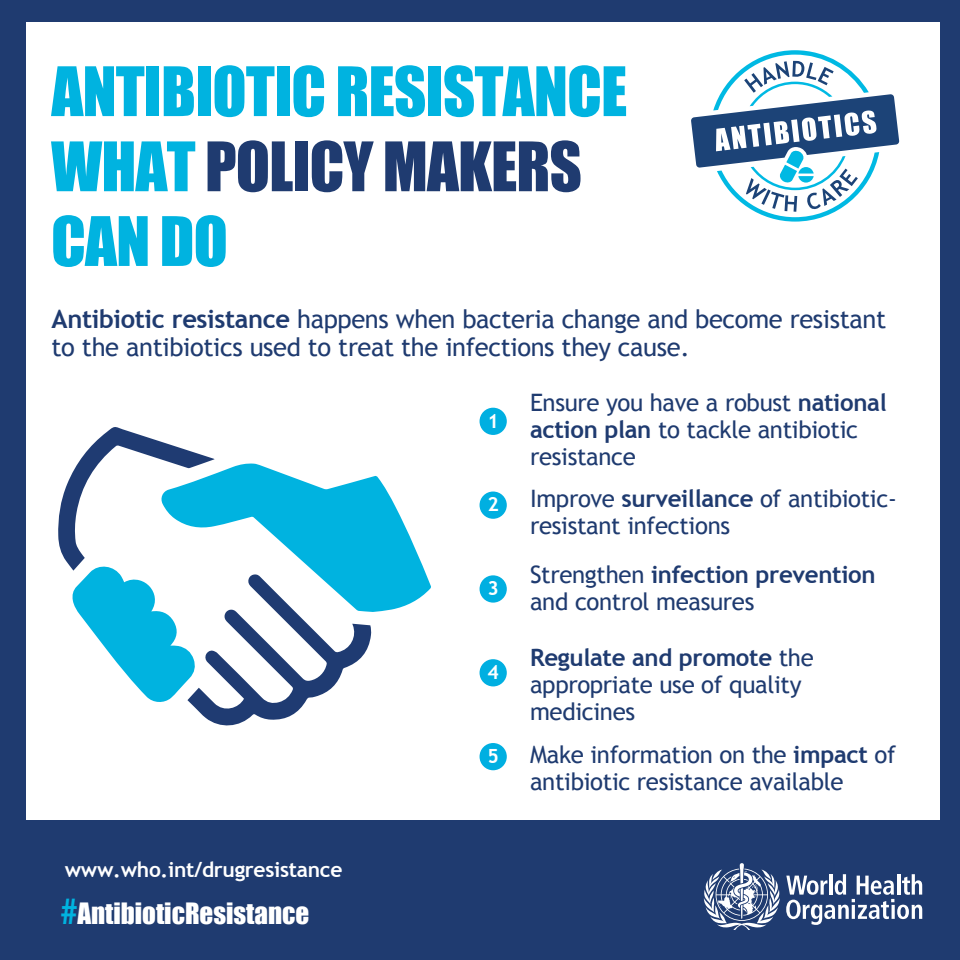
<style>
.page{position:relative;width:960px;height:960px;background:#1f3b70}
.page>*{position:absolute;margin:0;border:0;box-sizing:border-box;transform-origin:0 0}
.t1{font:63px/74.7px "Impact";letter-spacing:-.015em;color:#1f3b70}
.t2{font:63px "Impact";letter-spacing:-.015em;color:#00b3e0}
.t3{font:27px "Impact";color:#fff}
.t4{font:25.5px/28.5px "Trebuchet MS";letter-spacing:-.015em;color:#1f3b70}
.t5{font:24px/27px "Trebuchet MS";letter-spacing:-.015em;color:#1f3b70}
.t6{font:700 21px "Trebuchet MS";letter-spacing:-.015em;color:#fff}
.t7{font:700 19.5px "Trebuchet MS";color:#fff}
.s1{color:#00b3e0}
.s2{font-weight:700}
.s3{font-family:"Myriad Pro";font-weight:700;font-stretch:condensed;font-size:39px;color:#00b3e0}
</style>
<div class="page">
<div style="left:26px;top:23px;width:913px;height:797px;background:#fff"></div>
<div style="left:480px;top:408px;width:27px;height:27px;background:#00afe1;border-radius:50%"></div>
<div style="left:480px;top:492px;width:27px;height:27px;background:#00afe1;border-radius:50%"></div>
<div style="left:480px;top:575px;width:27px;height:28px;background:#00afe1;border-radius:50%"></div>
<div style="left:480px;top:659px;width:27px;height:27px;background:#00afe1;border-radius:50%"></div>
<div style="left:480px;top:743px;width:27px;height:27px;background:#00afe1;border-radius:50%"></div>
<svg style="left:371px;top:476px;width:60px;height:136px;fill:#00b3e0"></svg>
<svg style="left:58px;top:427px;width:313px;height:299px"></svg>
<svg style="left:703px;top:863px;width:219px;height:67px"></svg>
<svg style="left:691px;top:50px;width:208px;height:172px"></svg>
<h1 class="t2" style="left:51px;top:43px;width:577px">ANTIBIOTIC RESISTANCE</h1>
<h1 class="t1" style="left:51px;top:128px;width:532px"><span class="s1">WHAT</span> POLICY MAKERS<br><span class="s1">CAN DO</span></h1>
<p class="t4" style="left:52px;top:305px;width:836px"><span class="s2">Antibiotic resistance</span> happens when bacteria change and become resistant to the antibiotics used to treat the infections they cause.</p>
<p class="t6" style="left:65px;top:857px;width:279px">www.who.int/drugresistance</p>
<p class="t3" style="left:61px;top:893px;width:250px"><span class="s3">#</span>AntibioticResistance</p>
<p class="t7" style="left:487px;top:408px;width:13px">1</p>
<p class="t7" style="left:487px;top:492px;width:13px">2</p>
<p class="t7" style="left:487px;top:576px;width:13px">3</p>
<p class="t7" style="left:487px;top:660px;width:13px">4</p>
<p class="t7" style="left:487px;top:744px;width:13px">5</p>
<p class="t5" style="left:530px;top:390px;width:358px">Ensure you have a robust <span class="s2">national action plan</span> to tackle antibiotic resistance</p>
<p class="t5" style="left:530px;top:486px;width:368px">Improve <span class="s2">surveillance</span> of antibiotic&shy;resistant infections</p>
<p class="t5" style="left:530px;top:562px;width:347px">Strengthen <span class="s2">infection prevention </span>and control measures</p>
<p class="t5" style="left:530px;top:644px;width:285px"><span class="s2">Regulate and promote</span> the appropriate use of quality medicines</p>
<p class="t5" style="left:530px;top:741px;width:367px">Make information on the <span class="s2">impact</span> of antibiotic resistance available</p>
</div>
